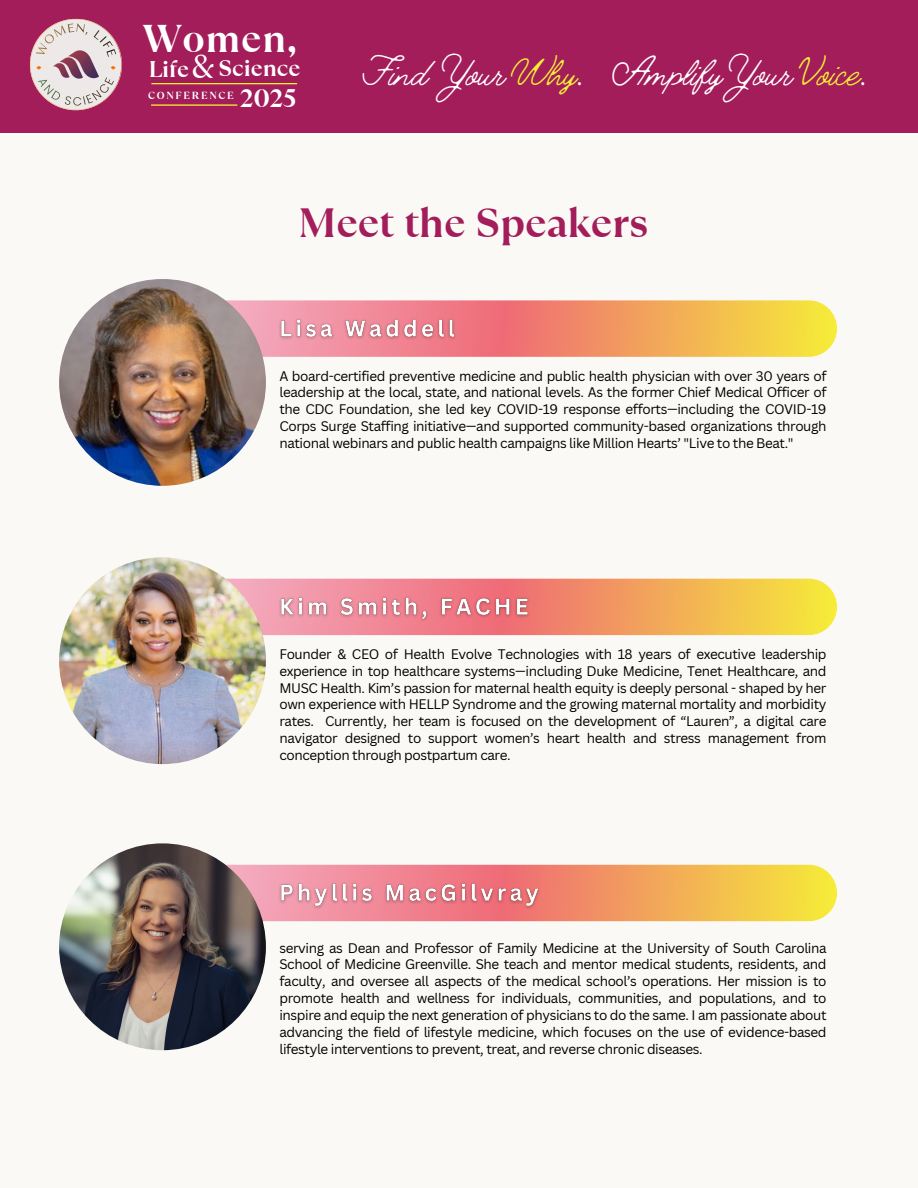
<style>
.page{position:relative;width:918px;height:1188px;background:#a21d5a}
.page>*{position:absolute;margin:0;border:0;box-sizing:border-box;transform-origin:0 0}
.t1{font:300 43.8px "Jimmy Script";color:#fff}
.t2{font:700 40.8px "TT Ramillas";letter-spacing:-.005em;color:#a21d5a}
.t3{font:700 38.55px "TT Ramillas";letter-spacing:.015em;color:#fff}
.t4{font:33.3px "TT Ramillas";color:#fff}
.t5{font:700 25.35px "TT Ramillas";color:#fff}
.t6{font:700 22.65px "TT Ramillas";color:#fff}
.t7{font:13.5px/16.8px "Canva Sans";letter-spacing:-.03em;color:#000;text-align:justify}
.t8{font:700 10.35px "TT Ramillas";letter-spacing:.17em;color:#fff}
.s1{color:#f6ef37}
</style>
<div class="page">
<div style="left:0;top:133px;width:918px;height:1055px;background:#faf9f6"></div>
<img style="left:30px;top:18px;width:92px;height:93px">
<hr style="left:151px;top:83px;width:146px;height:1px;background:#f6ef37">
<hr style="left:151px;top:104px;width:86px;height:2px;background:#f6ef37">
<svg style="left:164px;top:300px;width:673px;height:57px;background:#f2a16d"></svg>
<img style="left:274px;top:312px;width:186px;height:33px">
<img style="left:59px;top:279px;width:207px;height:207px;border-radius:50%">
<svg style="left:164px;top:579px;width:673px;height:56px;background:#f2a667"></svg>
<img style="left:274px;top:591px;width:260px;height:37px">
<img style="left:59px;top:557px;width:207px;height:207px;border-radius:50%">
<svg style="left:164px;top:865px;width:673px;height:56px;background:#f2a767"></svg>
<img style="left:274px;top:877px;width:271px;height:37px">
<img style="left:59px;top:843px;width:207px;height:207px;border-radius:50%">
<p class="t3" style="left:143px;top:12px;width:155px">Women,</p>
<h1 class="t6" style="left:149px;top:53px;width:42px">Life</h1>
<h4 class="t4" style="left:191px;top:43px;width:24px">&amp;</h4>
<p class="t6" style="left:219px;top:52px;width:83px">Science</p>
<p class="t8" style="left:148px;top:88px;width:87px">CONFERENCE</p>
<h3 class="t5" style="left:240px;top:80px;width:58px">2025</h3>
<h4 class="t1" style="left:363px;top:45px;width:223px">Find Your <span class="s1">Why</span>.</h4>
<h3 class="t1" style="left:611px;top:45px;width:258px">Amplify Your <span class="s1">Voice</span>.</h3>
<h3 class="t2" style="left:299px;top:194px;width:351px">Meet the Speakers</h3>
<h2 class="t7" style="left:279px;top:367px;width:549px">A board-certified preventive medicine and public health physician with over 30 years of leadership at the local, state, and national levels. As the former Chief Medical Officer of the CDC Foundation, she led key COVID-19 response efforts—including the COVID-19<br>Corps Surge Staffing initiative—and supported community-based organizations through national webinars and public health campaigns like Million Hearts’ "Live to the Beat."</h2>
<p class="t7" style="left:279px;top:645px;width:549px">Founder &amp; CEO of Health Evolve Technologies with 18 years of executive leadership experience in top healthcare systems—including Duke Medicine, Tenet Healthcare, and MUSC Health. Kim’s passion for maternal health equity is deeply personal - shaped by her own experience with HELLP Syndrome and the growing maternal mortality and morbidity rates. Currently, her team is focused on the development of “Lauren”, a digital care navigator designed to support women’s heart health and stress management from conception through postpartum care.</p>
<p class="t7" style="left:279px;top:939px;width:549px">serving as Dean and Professor of Family Medicine at the University of South Carolina School of Medicine Greenville. She teach and mentor medical students, residents, and faculty, and oversee all aspects of the medical school’s operations. Her mission is to promote health and wellness for individuals, communities, and populations, and to inspire and equip the next generation of physicians to do the same. I am passionate about advancing the field of lifestyle medicine, which focuses on the use of evidence-based lifestyle interventions to prevent, treat, and reverse chronic diseases.</p>
</div>
